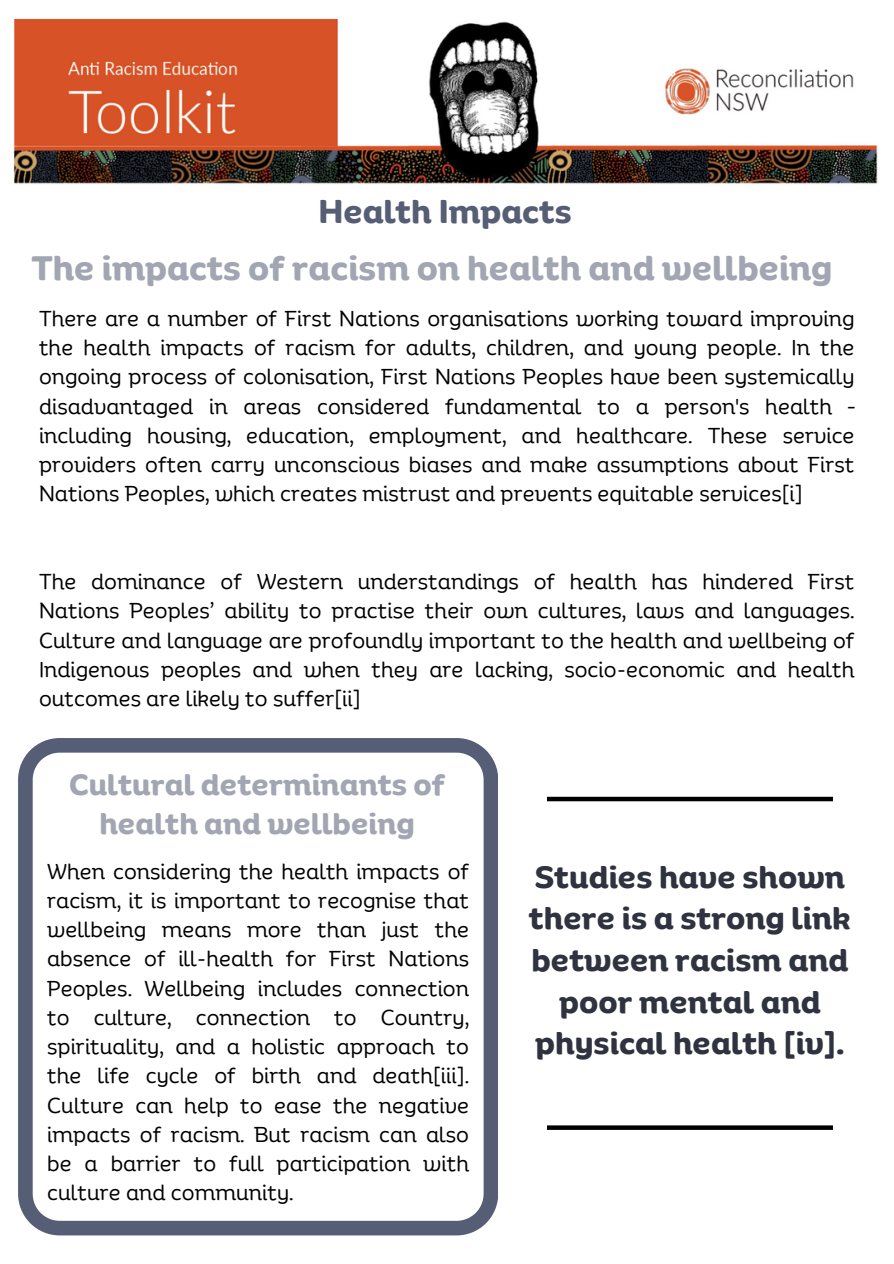
<style>
.page{position:relative;width:894px;height:1264px;background:#fff}
.page>*{position:absolute;margin:0;border:0;box-sizing:border-box;transform-origin:0 0}
.t1{font:700 33px "Binate Display";color:#a2a6b2}
.t2{font:700 31.5px "Binate Display";color:#555e75}
.t3{font:700 30px/41.7px "Binate Display";color:#2f333f;text-align:center}
.t4{font:700 28.5px/39.3px "Binate Display";color:#a2a6b2;text-align:center}
.t5{font:21px/29.2px "Binate Display";color:#000;text-align:justify}
</style>
<div class="page">
<svg style="left:18px;top:738px;width:479px;height:497px"></svg>
<img style="left:13px;top:18px;width:865px;height:166px">
<div style="left:547px;top:796px;width:285px;height:5px;background:#000"></div>
<svg style="left:547px;top:1125px;width:285px;height:4px"></svg>
<h1 class="t2" style="left:318px;top:182px;width:255px">Health Impacts</h1>
<h1 class="t1" style="left:31px;top:237px;width:802px">The impacts of racism on health and wellbeing</h1>
<p class="t5" style="left:39px;top:301px;width:816px">There are a number of First Nations organisations working toward improving the health impacts of racism for adults, children, and young people. In the ongoing process of colonisation, First Nations Peoples have been systemically disadvantaged in areas considered fundamental to a person's health – including housing, education, employment, and healthcare. These service providers often carry unconscious biases and make assumptions about First Nations Peoples, which creates mistrust and prevents equitable services[i]</p>
<h2 class="t5" style="left:39px;top:564px;width:816px">The dominance of Western understandings of health has hindered First Nations Peoples’ ability to practise their own cultures, laws and languages.<br>Culture and language are profoundly important to the health and wellbeing of Indigenous peoples and when they are lacking, socio-economic and health outcomes are likely to suffer[ii]</h2>
<p class="t4" style="left:69px;top:760px;width:377px">Cultural determinants of health and wellbeing</p>
<p class="t5" style="left:47px;top:853px;width:423px">When considering the health impacts of racism, it is important to recognise that wellbeing means more than just the absence of ill-health for First Nations Peoples. Wellbeing includes connection to culture, connection to Country, spirituality, and a holistic approach to the life cycle of birth and death[iii].<br>Culture can help to ease the negative impacts of racism. But racism can also be a barrier to full participation with culture and community.</p>
<h1 class="t3" style="left:529px;top:852px;width:323px">Studies have shown there is a strong link between racism and poor mental and physical health [iv].</h1>
</div>
